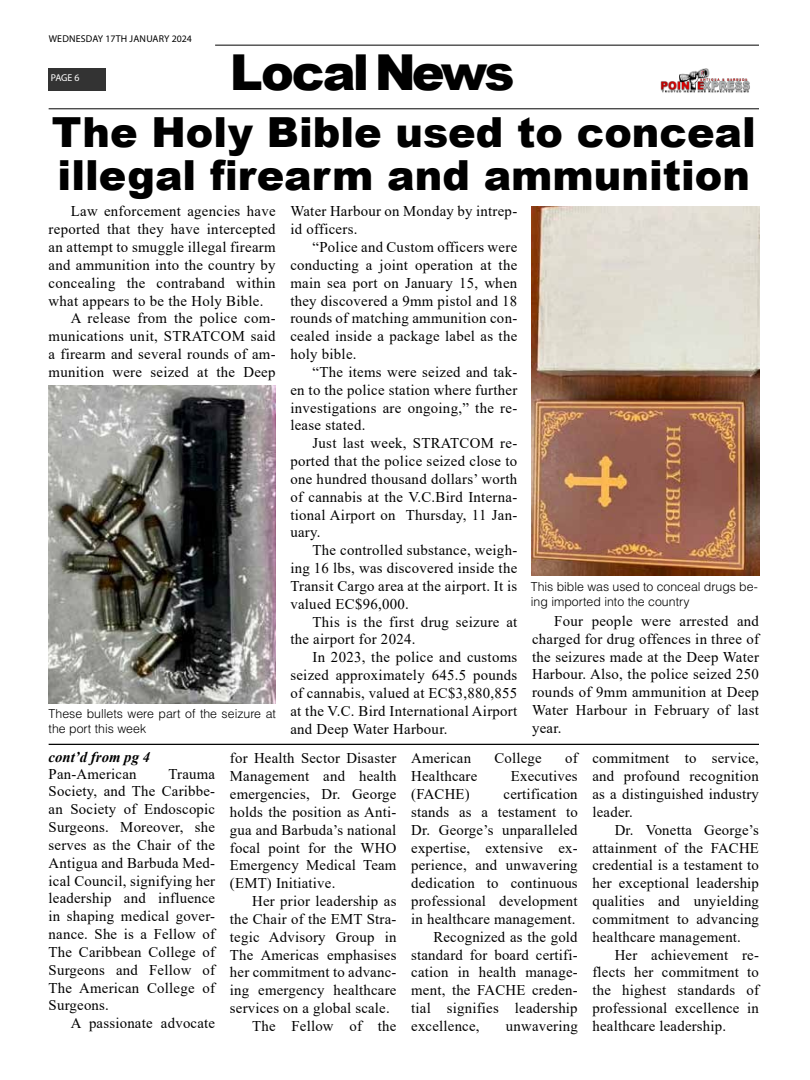
<style>
.page{position:relative;width:810px;height:1080px;background:#fff}
.page>*{position:absolute;margin:0;border:0;box-sizing:border-box;transform-origin:0 0}
.t1{font:900 49.5px "Arial";letter-spacing:-.06em;color:#000}
.t2{font:900 41.5px/43.4px "Arial";color:#000}
.t3{font:14.88px/17.9px "Times New Roman";letter-spacing:.015em;color:#000;text-align:justify}
.t4{font:italic 700 14.88px "Times New Roman";color:#000}
.t5{font:300 12.38px/14.9px "Helvetica LT Std";color:#000}
.t6{font:10px "Myriad Pro";letter-spacing:.02em;color:#000}
.t7{font:10px "Myriad Pro";color:#fff}
.t8{font:9.88px "Myriad Pro";letter-spacing:.02em;color:#000}
.t9{font:9.88px "Myriad Pro";color:#fff}
</style>
<div class="page">
<hr style="left:215px;top:45px;width:544px;height:1px;background:#333">
<div style="left:49px;top:68px;width:57px;height:22px;background:#333"></div>
<img style="left:660px;top:68px;width:90px;height:25px">
<hr style="left:49px;top:108px;width:710px;height:1px;background:#333">
<img style="left:49px;top:386px;width:227px;height:318px">
<img style="left:532px;top:207px;width:227px;height:369px">
<hr style="left:49px;top:744px;width:710px;height:1px;background:#000">
<p class="t6" style="left:45px;top:31px;width:147px">WEDNESDAY 17TH JANUARY 2024</p>
<p class="t7" style="left:47px;top:71px;width:31px">PAGE 6</p>
<p class="t8" style="left:49px;top:33px;width:145px">WEDNESDAY 17TH JANUARY 2024</p>
<p class="t9" style="left:51px;top:72px;width:30px">PAGE 6</p>
<h1 class="t1" style="left:230px;top:37px;width:286px">Local News</h1>
<h2 class="t2" style="left:52px;top:109px;width:706px">The Holy Bible used to conceal illegal firearm and ammunition</h2>
<p class="t3" style="left:71px;top:202px;width:206px">Law enforcement agencies have</p>
<p class="t3" style="left:49px;top:220px;width:228px">reported that they have intercepted</p>
<p class="t3" style="left:49px;top:238px;width:228px">an attempt to smuggle illegal firearm</p>
<p class="t3" style="left:49px;top:255px;width:228px">and ammunition into the country by</p>
<p class="t3" style="left:49px;top:273px;width:228px">concealing the contraband within</p>
<p class="t3" style="left:49px;top:291px;width:216px">what appears to be the Holy Bible.</p>
<p class="t3" style="left:71px;top:309px;width:206px">A release from the police com-</p>
<p class="t3" style="left:49px;top:327px;width:228px">munications unit, STRATCOM said</p>
<p class="t3" style="left:49px;top:345px;width:228px">a firearm and several rounds of am-</p>
<p class="t3" style="left:49px;top:362px;width:228px">munition were seized at the Deep</p>
<p class="t5" style="left:49px;top:706px;width:229px">These bullets were part of the seizure at the port this week</p>
<p class="t3" style="left:290px;top:202px;width:228px">Water Harbour on Monday by intrep&shy;id officers.</p>
<p class="t3" style="left:290px;top:238px;width:228px;text-indent:22px">“Police and Custom officers were conducting a joint operation at the main sea port on January 15, when they discovered a 9mm pistol and 18 rounds of matching ammunition con&shy;cealed inside a package label as the holy bible.</p>
<p class="t3" style="left:290px;top:362px;width:228px;text-indent:22px">“The items were seized and tak&shy;en to the police station where further investigations are ongoing,” the re&shy;lease stated.</p>
<p class="t3" style="left:290px;top:434px;width:228px;text-indent:22px">Just last week, STRATCOM re&shy;ported that the police seized close to one hundred thousand dollars’ worth of cannabis at the V.C.Bird Interna&shy;tional Airport on Thursday, 11 Jan&shy;uary.</p>
<p class="t3" style="left:290px;top:541px;width:228px;text-indent:22px">The controlled substance, weigh&shy;ing 16 lbs, was discovered inside the Transit Cargo area at the airport. It is valued EC$96,000.</p>
<p class="t3" style="left:290px;top:612px;width:228px;text-indent:22px">This is the first drug seizure at the airport for 2024.</p>
<p class="t3" style="left:290px;top:648px;width:228px;text-indent:22px">In 2023, the police and customs seized approximately 645.5 pounds of cannabis, valued at EC$3,880,855 at the V.C. Bird International Airport and Deep Water Harbour.</p>
<p class="t5" style="left:531px;top:579px;width:228px">This bible was used to conceal drugs be&shy;ing imported into the country</p>
<p class="t3" style="left:532px;top:611px;width:228px;text-indent:22px">Four people were arrested and charged for drug offences in three of the seizures made at the Deep Water Harbour. Also, the police seized 250 rounds of 9mm ammunition at Deep Water Harbour in February of last year.</p>
<p class="t4" style="left:49px;top:747px;width:103px">cont’d from pg 4</p>
<p class="t3" style="left:49px;top:764px;width:89px">Pan-American</p>
<p class="t3" style="left:49px;top:764px;width:168px;text-indent:120px">Trauma Society, and The Caribbe&shy;an Society of Endoscopic Surgeons. Moreover, she serves as the Chair of the Antigua and Barbuda Med&shy;ical Council, signifying her leadership and influence in shaping medical gover&shy;nance. She is a Fellow of The Caribbean College of Surgeons and Fellow of The American College of Surgeons.</p>
<p class="t3" style="left:71px;top:1014px;width:146px">A passionate advocate</p>
<p class="t3" style="left:230px;top:749px;width:168px">for Health Sector Disaster Management and health emergencies, Dr. George holds the position as Anti&shy;gua and Barbuda’s national focal point for the WHO Emergency Medical Team (EMT) Initiative.</p>
<p class="t3" style="left:252px;top:892px;width:146px">Her prior leadership as</p>
<p class="t3" style="left:230px;top:910px;width:168px">the Chair of the EMT Stra-</p>
<p class="t3" style="left:230px;top:927px;width:168px">tegic Advisory Group in</p>
<p class="t3" style="left:230px;top:945px;width:168px">The Americas emphasises</p>
<p class="t3" style="left:230px;top:963px;width:168px">her commitment to advanc-</p>
<p class="t3" style="left:230px;top:981px;width:168px">ing emergency healthcare</p>
<p class="t3" style="left:230px;top:999px;width:161px">services on a global scale.</p>
<p class="t3" style="left:252px;top:1017px;width:146px">The Fellow of the</p>
<p class="t3" style="left:411px;top:749px;width:61px">American</p>
<p class="t3" style="left:494px;top:749px;width:49px">College</p>
<p class="t3" style="left:565px;top:749px;width:14px">of</p>
<p class="t3" style="left:411px;top:767px;width:68px">Healthcare</p>
<p class="t3" style="left:511px;top:767px;width:68px">Executives</p>
<p class="t3" style="left:411px;top:785px;width:60px">(FACHE)</p>
<p class="t3" style="left:504px;top:785px;width:76px">certification</p>
<p class="t3" style="left:411px;top:803px;width:168px">stands as a testament to</p>
<p class="t3" style="left:411px;top:820px;width:168px">Dr. George’s unparalleled</p>
<p class="t3" style="left:411px;top:838px;width:168px">expertise, extensive ex-</p>
<p class="t3" style="left:411px;top:856px;width:168px">perience, and unwavering</p>
<p class="t3" style="left:411px;top:874px;width:168px">dedication to continuous</p>
<p class="t3" style="left:411px;top:892px;width:168px">professional development</p>
<p class="t3" style="left:411px;top:910px;width:166px">in healthcare management.</p>
<p class="t3" style="left:433px;top:927px;width:146px">Recognized as the gold</p>
<p class="t3" style="left:411px;top:945px;width:168px">standard for board certifi-</p>
<p class="t3" style="left:411px;top:963px;width:168px">cation in health manage-</p>
<p class="t3" style="left:411px;top:981px;width:168px">ment, the FACHE creden-</p>
<p class="t3" style="left:411px;top:999px;width:168px">tial signifies leadership</p>
<p class="t3" style="left:411px;top:1017px;width:70px">excellence,</p>
<p class="t3" style="left:506px;top:1017px;width:73px">unwavering</p>
<p class="t3" style="left:593px;top:749px;width:168px">commitment to service, and profound recognition as a distinguished industry leader.</p>
<p class="t3" style="left:593px;top:820px;width:168px;text-indent:22px">Dr. Vonetta George’s attainment of the FACHE credential is a testament to her exceptional leadership qualities and unyielding commitment to advancing healthcare management.</p>
<p class="t3" style="left:593px;top:945px;width:168px;text-indent:22px">Her achievement re&shy;flects her commitment to the highest standards of professional excellence in healthcare leadership.</p>
</div>
